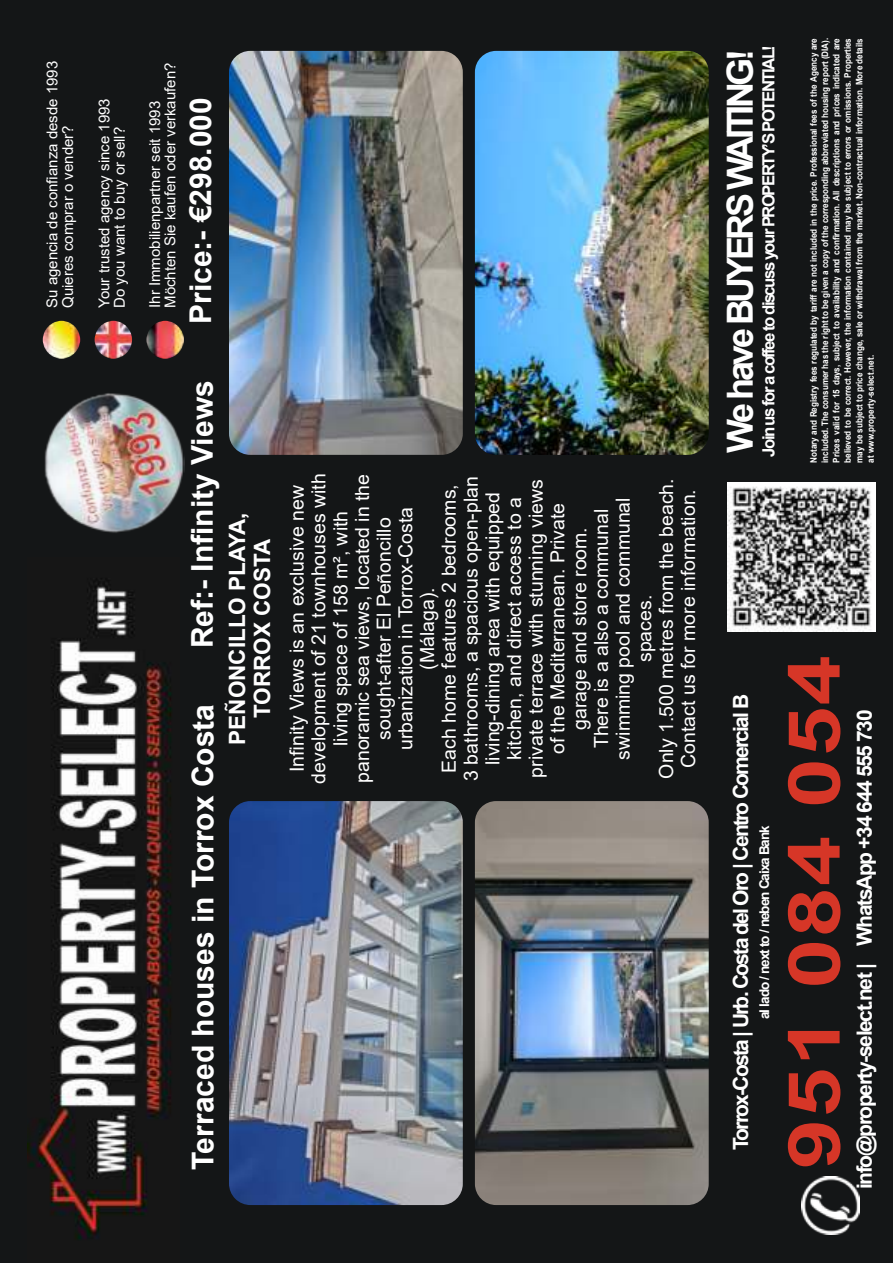
<style>
.page{position:relative;width:893px;height:1263px;background:#141617}
.page>*{position:absolute;margin:0;border:0;box-sizing:border-box;transform-origin:0 0}
.t1{font:700 72px "Arial";letter-spacing:.015em;color:#d63627;scale:1.25 1}
.t2{font:700 36px "Arial";letter-spacing:-.1em;color:#fff}
.t3{font:700 30px "Arial";color:#fff}
.t4{font:700 22.5px/25px "Arial";color:#fff;text-align:center}
.t5{font:700 21px "Arial";letter-spacing:-.085em;color:#fff}
.t6{font:700 21px "Arial";letter-spacing:-.065em;color:#fff}
.t7{font:19.5px/21.8px "Arial";color:#fff;text-align:center}
.t8{font:700 16.8px "Arial";letter-spacing:-.095em;color:#fff}
.t9{font:15px/15.5px "Arial";color:#fff}
.t10{font:700 13.5px "Arial";letter-spacing:-.075em;color:#fff}
.t11{font:700 9px/11.4px "Arial";color:#fff;text-align:justify;scale:.9 1}
</style>
<div class="page">
<img style="left:146px;top:321px;width:38px;height:38px;border-radius:50%">
<img style="left:95px;top:321px;width:37px;height:38px;border-radius:50%">
<img style="left:43px;top:321px;width:37px;height:38px;border-radius:50%">
<img style="left:801px;top:1176px;width:59px;height:58px">
<img style="left:44px;top:393px;width:141px;height:140px">
<img style="left:27px;top:584px;width:145px;height:655px">
<img style="left:727px;top:483px;width:149px;height:148px">
<img style="left:229px;top:801px;width:234px;height:404px">
<img style="left:475px;top:801px;width:234px;height:404px;border-radius:21px">
<img style="left:475px;top:51px;width:234px;height:404px;border-radius:21px">
<img style="left:229px;top:51px;width:234px;height:404px;border-radius:21px">
<h3 class="t9" style="left:44px;top:308px;width:248px;rotate:-90deg">Su agencia de confianza desde 1993<br>Quieres comprar o vender?</h3>
<h3 class="t9" style="left:96px;top:308px;width:211px;rotate:-90deg">Your trusted agency since 1993<br>Do you want to buy or sell?</h3>
<h3 class="t9" style="left:147px;top:308px;width:247px;rotate:-90deg">Ihr Immobilienpartner seit 1993<br>Möchten Sie kaufen oder verkaufen?</h3>
<h3 class="t3" style="left:179px;top:324px;width:228px;rotate:-90deg">Price:- €298.000</h3>
<h3 class="t3" style="left:181px;top:648px;width:269px;rotate:-90deg">Ref:- Infinity Views</h3>
<h3 class="t4" style="left:225px;top:744px;width:234px;rotate:-90deg">PEÑONCILLO PLAYA,<br>TORROX COSTA</h3>
<h3 class="t3" style="left:182px;top:1169px;width:467px;rotate:-90deg">Terraced houses in Torrox Costa</h3>
<p class="t7" style="left:286px;top:783px;width:312px;rotate:-90deg">Infinity Views is an exclusive new development of 21 townhouses with living space of 158 m², with panoramic sea views, located in the sought-after El Peñoncillo urbanization in Torrox-Costa (Málaga).<br>Each home features 2 bedrooms,<br>3 bathrooms, a spacious open-plan living-dining area with equipped kitchen, and direct access to a private terrace with stunning views of the Mediterranean. Private garage and store room.<br>There is a also a communal swimming pool and communal spaces.<br>Only 1.500 metres from the beach.<br>Contact us for more information.</p>
<h2 class="t2" style="left:715px;top:453px;width:405px;rotate:-90deg">We have BUYERS WAITING!</h2>
<h3 class="t8" style="left:757px;top:457px;width:413px;rotate:-90deg">Join us for a coffee to discuss your PROPERTY’S POTENTIAL!</h3>
<p class="t11" style="left:808px;top:463px;width:473px;rotate:-90deg">Notary and Registry fees regulated by tariff are not included in the price. Professional fees of the Agency are included. The consumer has the right to be given a copy of the corresponding abbreviated housing report (DIA).<br>Prices valid for 15 days, subject to availability and confirmation. All descriptions and prices indicated are believed to be correct. However, the information contained may be subject to errors or omissions. Properties may be subject to price change, sale or withdrawal from the market. Non-contractual information. More details</p>
<p class="t11" style="left:865px;top:463px;width:121px;rotate:-90deg">at www.property-select.net.</p>
<h3 class="t5" style="left:726px;top:1150px;width:457px;rotate:-90deg">Torrox-Costa | Urb. Costa del Oro | Centro Comercial B</h3>
<h3 class="t10" style="left:755px;top:1019px;width:195px;rotate:-90deg">al lado / next to / neben Caixa Bank</h3>
<h1 class="t1" style="left:764px;top:1169px;width:413px;rotate:-90deg">951 084 054</h1>
<h3 class="t6" style="left:850px;top:1189px;width:481px;rotate:-90deg">info@property-select.net | WhatsApp +34 644 555 730</h3>
</div>
